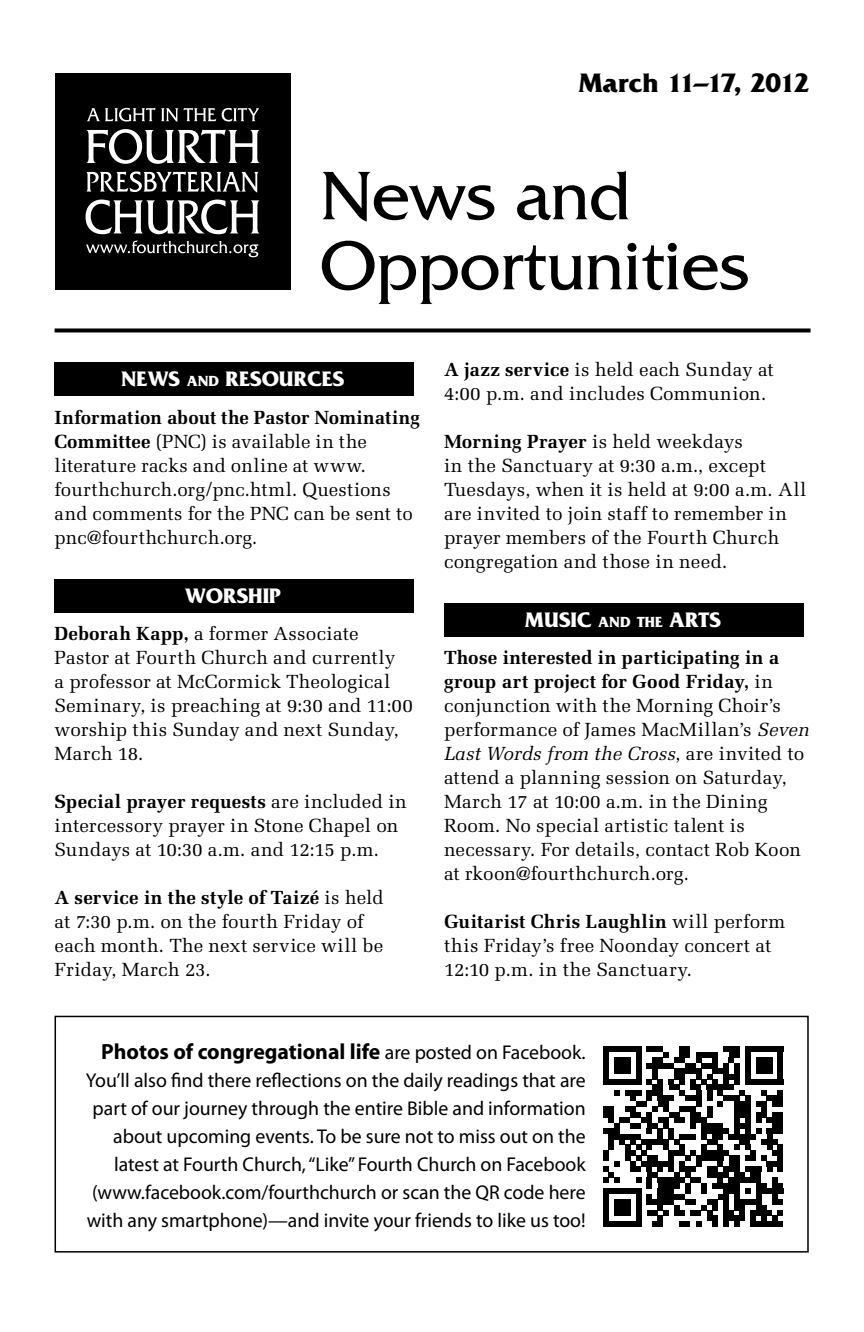
<style>
.page{position:relative;width:864px;height:1332px;background:#fff}
.page>*{position:absolute;margin:0;border:0;box-sizing:border-box;transform-origin:0 0}
.t1{font:72px/70px "Friz Quadrata Std";color:#000}
.t2{font:700 28px "Friz Quadrata Std";letter-spacing:-.01em;color:#000}
.t3{font:700 22px "Myriad Pro";color:#000}
.t4{font:700 22px "Friz Quadrata Std";color:#fff}
.t5{font:20px/28px "Myriad Pro";color:#000;text-align:right}
.t6{font:19px/24px "Melior LT Std";letter-spacing:.01em;color:#000}
.s1{font-size:15.4px}
.s2{font-weight:700}
.s3{font-style:italic}
.s4{font-weight:400;font-size:20px}
</style>
<div class="page">
<svg style="left:603px;top:1052px;width:180px;height:175px"></svg>
<div style="left:603px;top:1047px;width:38px;height:5px;background:#000"></div>
<div style="left:647px;top:1047px;width:16px;height:5px;background:#000"></div>
<div style="left:680px;top:1047px;width:10px;height:5px;background:#000"></div>
<div style="left:723px;top:1047px;width:17px;height:5px;background:#000"></div>
<div style="left:745px;top:1047px;width:38px;height:5px;background:#000"></div>
<div style="left:55px;top:1016px;width:754px;height:237px;border:2px solid #000"></div>
<div style="left:56px;top:73px;width:235px;height:216px;background:#000"></div>
<svg style="left:86px;top:129px;width:173px;height:35px"></svg>
<svg style="left:86px;top:171px;width:173px;height:22px"></svg>
<svg style="left:86px;top:200px;width:173px;height:34px"></svg>
<svg style="left:87px;top:108px;width:129px;height:14px;background:#474747"></svg>
<svg style="left:222px;top:108px;width:37px;height:14px"></svg>
<svg style="left:86px;top:241px;width:173px;height:16px;background:#363636"></svg>
<svg style="left:55px;top:328px;width:756px;height:4px;background:#1e1e1e"></svg>
<div style="left:54px;top:579px;width:360px;height:34px;background:#000"></div>
<div style="left:54px;top:362px;width:360px;height:34px;background:#000"></div>
<div style="left:445px;top:604px;width:359px;height:33px;background:#000"></div>
<h2 class="t2" style="left:579px;top:68px;width:232px">MARCH 11–17, 2012</h2>
<h1 class="t1" style="left:320px;top:161px;width:431px">News and<br>Opportunities</h1>
<p class="t4" style="left:121px;top:367px;width:225px">NEWS <span class="s1">AND</span> RESOURCES</p>
<p class="t6" style="left:55px;top:406px;width:367px"><span class="s2">Information about the Pastor Nominating Committee</span> (PNC) is available in the literature racks and online at www. fourthchurch.org/pnc.html. Questions and comments for the PNC can be sent to pnc@fourthchurch.org.</p>
<p class="t4" style="left:185px;top:583px;width:97px">WORSHIP</p>
<p class="t6" style="left:55px;top:622px;width:360px"><span class="s2">Deborah Kapp,</span> a former Associate<br>Pastor at Fourth Church and currently<br>a professor at McCormick Theological<br>Seminary, is preaching at 9:30 and 11:00 worship this Sunday and next Sunday,<br>March 18.</p>
<p class="t6" style="left:55px;top:790px;width:354px"><span class="s2">Special prayer requests</span> are included in intercessory prayer in Stone Chapel on<br>Sundays at 10:30 a.m. and 12:15 p.m.</p>
<p class="t6" style="left:55px;top:886px;width:331px"><span class="s2">A service in the style of Taizé</span> is held at 7:30 p.m. on the fourth Friday of each month. The next service will be<br>Friday, March 23.</p>
<p class="t6" style="left:444px;top:358px;width:331px"><span class="s2">A jazz service</span> is held each Sunday at<br>4:00 p.m. and includes Communion.</p>
<p class="t6" style="left:444px;top:430px;width:364px"><span class="s2">Morning Prayer</span> is held weekdays<br>in the Sanctuary at 9:30 a.m., except Tuesdays, when it is held at 9:00 a.m. All are invited to join staff to remember in prayer members of the Fourth Church congregation and those in need.</p>
<p class="t4" style="left:525px;top:608px;width:198px">MUSIC <span class="s1">AND THE</span> ARTS</p>
<p class="t6" style="left:444px;top:646px;width:367px"><span class="s2">Those interested in participating in a group art project for Good Friday,</span> in conjunction with the Morning Choir’s performance of James MacMillan’s <span class="s3">Seven Last Words from the Cross</span>, are invited to attend a planning session on Saturday, March 17 at 10:00 a.m. in the Dining Room. No special artistic talent is necessary. For details, contact Rob Koon at rkoon@fourthchurch.org.</p>
<p class="t6" style="left:444px;top:910px;width:343px"><span class="s2">Guitarist Chris Laughlin</span> will perform this Friday’s free Noonday concert at<br>12:10 p.m. in the Sanctuary.</p>
<p class="t3" style="left:101px;top:1037px;width:486px">Photos of congregational life <span class="s4">are posted on Facebook.</span></p>
<p class="t5" style="left:86px;top:1066px;width:501px">You’ll also find there reflections on the daily readings that are part of our journey through the entire Bible and information about upcoming events. To be sure not to miss out on the latest at Fourth Church, “Like” Fourth Church on Facebook (www.facebook.com/fourthchurch or scan the QR code here with any smartphone)—and invite your friends to like us too!</p>
</div>
